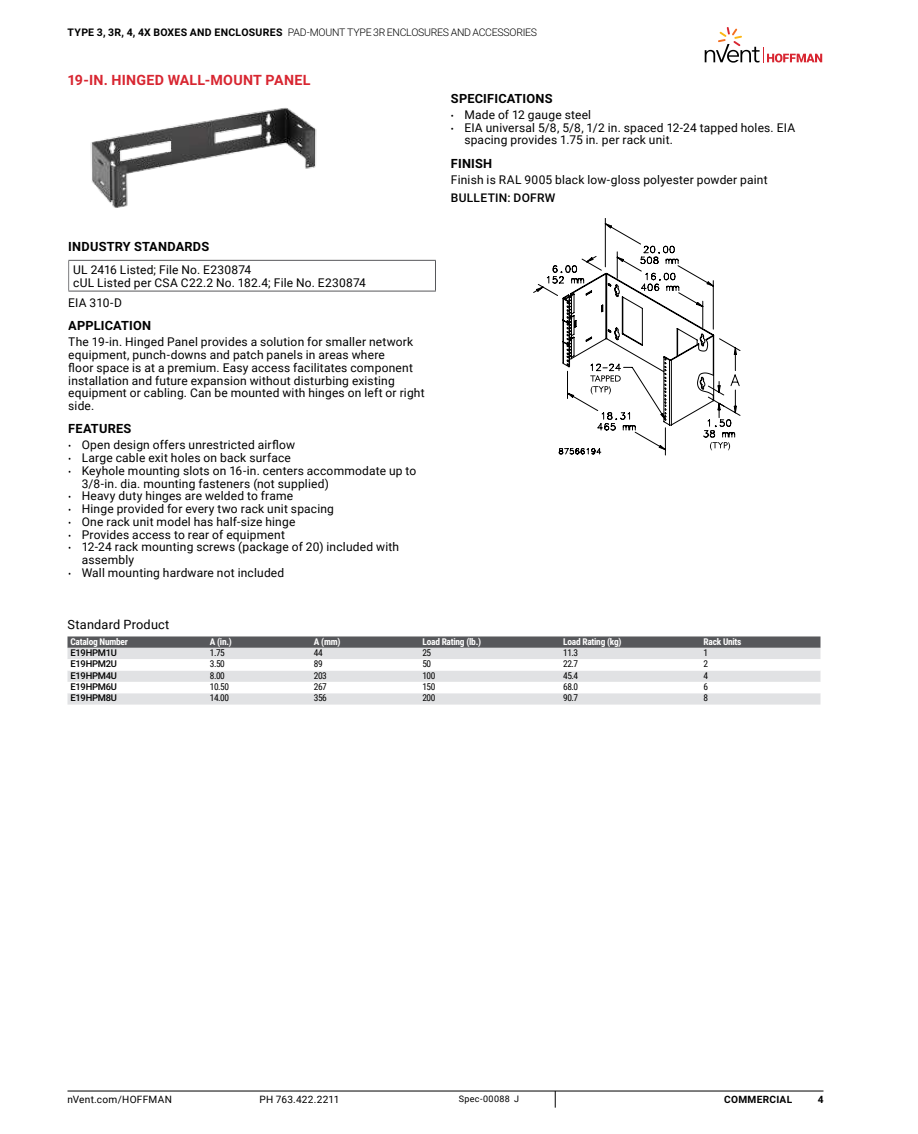
<style>
.page{position:relative;width:918px;height:1134px;background:#fff}
.page>*{position:absolute;margin:0;border:0;box-sizing:border-box;transform-origin:0 0}
.t1{font:700 14.25px "Roboto";letter-spacing:.015em;color:#d82631}
.t2{font:700 12.75px "Roboto";letter-spacing:.02em;color:#000}
.t3{font:12.75px "Roboto";letter-spacing:.015em;color:#000}
.t4{font:12px/12.8px "Roboto";letter-spacing:.015em;color:#000}
.t5{font:500 12px "Roboto";letter-spacing:.02em;color:#000}
.t6{font:300 10.5px "Roboto";letter-spacing:-.025em;color:#000}
.t7{font:10.05px "Roboto";letter-spacing:.025em;color:#000}
.t8{font:700 10.05px "Roboto";letter-spacing:.03em;color:#000}
.t9{font:9.3px "Roboto Condensed";letter-spacing:-.05em;color:#000}
.t10{font:700 9.3px "Roboto Condensed";letter-spacing:-.025em;color:#fff}
.t11{font:500 9.3px "Roboto";letter-spacing:-.025em;color:#000}
.t12{font:9px "Roboto";letter-spacing:.035em;color:#000}
.s1{font-weight:700}
.s2{font-size:9px}
</style>
<div class="page">
<hr style="left:67px;top:1091px;width:756px;height:1px;background:#000">
<svg style="left:555px;top:1091px;width:1px;height:17px"></svg>
<svg style="left:705px;top:27px;width:117px;height:36px"></svg>
<img style="left:90px;top:107px;width:227px;height:101px">
<hr style="left:68px;top:260px;width:368px;height:1px;background:#57585b">
<hr style="left:68px;top:291px;width:368px;height:1px;background:#57585b">
<hr style="left:435px;top:261px;width:1px;height:30px;background:#57585b">
<svg style="left:533px;top:218px;width:208px;height:238px"></svg>
<svg style="left:68px;top:636px;width:752px;height:12px;background:#616265"></svg>
<svg style="left:68px;top:648px;width:752px;height:57px;background:#e2e2e4"></svg>
<svg style="left:68px;top:659px;width:752px;height:34px"></svg>
<p class="t6" style="left:67px;top:27px;width:471px"><span class="s1">TYPE 3, 3R, 4, 4X BOXES AND ENCLOSURES</span> PAD-MOUNT TYPE 3R ENCLOSURES AND ACCESSORIES</p>
<p class="t1" style="left:67px;top:70px;width:245px">19-IN. HINGED WALL-MOUNT PANEL</p>
<p class="t2" style="left:68px;top:242px;width:142px">INDUSTRY STANDARDS</p>
<p class="t4" style="left:73px;top:264px;width:294px">UL 2416 Listed; File No. E230874<br>cUL Listed per CSA C22.2 No. 182.4; File No. E230874</p>
<p class="t4" style="left:68px;top:297px;width:55px">EIA 310-D</p>
<p class="t2" style="left:68px;top:321px;width:84px">APPLICATION</p>
<p class="t4" style="left:68px;top:337px;width:358px">The 19-in. Hinged Panel provides a solution for smaller network equipment, punch-downs and patch panels in areas where<br>floor space is at a premium. Easy access facilitates component installation and future expansion without disturbing existing equipment or cabling. Can be mounted with hinges on left or right side.</p>
<p class="t2" style="left:68px;top:424px;width:65px">FEATURES</p>
<p class="t4" style="left:68px;top:438px;width:228px"><span class="s2">•</span> Open design offers unrestricted airflow</p>
<p class="t4" style="left:68px;top:452px;width:224px"><span class="s2">•</span> Large cable exit holes on back surface</p>
<p class="t4" style="left:82px;top:465px;width:336px;text-indent:-13px"><span class="s2">•</span> Keyhole mounting slots on 16-in. centers accommodate up to<br>3/8-in. dia. mounting fasteners (not supplied)</p>
<p class="t4" style="left:68px;top:491px;width:227px"><span class="s2">•</span> Heavy duty hinges are welded to frame</p>
<p class="t4" style="left:68px;top:503px;width:267px"><span class="s2">•</span> Hinge provided for every two rack unit spacing</p>
<p class="t4" style="left:68px;top:516px;width:229px"><span class="s2">•</span> One rack unit model has half-size hinge</p>
<p class="t4" style="left:68px;top:529px;width:218px"><span class="s2">•</span> Provides access to rear of equipment</p>
<p class="t4" style="left:82px;top:542px;width:319px;text-indent:-13px"><span class="s2">•</span> 12-24 rack mounting screws (package of 20) included with assembly</p>
<p class="t4" style="left:68px;top:567px;width:218px"><span class="s2">•</span> Wall mounting hardware not included</p>
<p class="t2" style="left:451px;top:94px;width:103px">SPECIFICATIONS</p>
<p class="t4" style="left:451px;top:109px;width:142px"><span class="s2">•</span> Made of 12 gauge steel</p>
<p class="t4" style="left:464px;top:122px;width:332px;text-indent:-13px"><span class="s2">•</span> EIA universal 5/8, 5/8, 1/2 in. spaced 12-24 tapped holes. EIA spacing provides 1.75 in. per rack unit.</p>
<p class="t2" style="left:451px;top:159px;width:43px">FINISH</p>
<p class="t4" style="left:451px;top:174px;width:318px">Finish is RAL 9005 black low-gloss polyester powder paint</p>
<p class="t5" style="left:451px;top:194px;width:106px">BULLETIN: DOFRW</p>
<p class="t3" style="left:67px;top:619px;width:103px">Standard Product</p>
<p class="t10" style="left:71px;top:638px;width:59px">Catalog Number</p>
<p class="t10" style="left:210px;top:637px;width:24px">A (in.)</p>
<p class="t10" style="left:314px;top:637px;width:28px">A (mm)</p>
<p class="t10" style="left:423px;top:637px;width:60px">Load Rating (lb.)</p>
<p class="t10" style="left:563px;top:637px;width:60px">Load Rating (kg)</p>
<p class="t10" style="left:704px;top:638px;width:39px">Rack Units</p>
<p class="t11" style="left:71px;top:649px;width:48px">E19HPM1U</p>
<p class="t9" style="left:210px;top:649px;width:16px">1.75</p>
<p class="t9" style="left:314px;top:649px;width:10px">44</p>
<p class="t9" style="left:423px;top:649px;width:10px">25</p>
<p class="t9" style="left:563px;top:649px;width:16px">11.3</p>
<p class="t9" style="left:704px;top:649px;width:6px">1</p>
<p class="t11" style="left:71px;top:661px;width:48px">E19HPM2U</p>
<p class="t9" style="left:210px;top:660px;width:16px">3.50</p>
<p class="t9" style="left:314px;top:660px;width:10px">89</p>
<p class="t9" style="left:423px;top:660px;width:10px">50</p>
<p class="t9" style="left:563px;top:660px;width:16px">22.7</p>
<p class="t9" style="left:704px;top:660px;width:6px">2</p>
<p class="t11" style="left:71px;top:672px;width:48px">E19HPM4U</p>
<p class="t9" style="left:210px;top:672px;width:16px">8.00</p>
<p class="t9" style="left:314px;top:672px;width:14px">203</p>
<p class="t9" style="left:423px;top:672px;width:14px">100</p>
<p class="t9" style="left:563px;top:672px;width:16px">45.4</p>
<p class="t9" style="left:704px;top:672px;width:6px">4</p>
<p class="t11" style="left:71px;top:683px;width:48px">E19HPM6U</p>
<p class="t9" style="left:210px;top:683px;width:21px">10.50</p>
<p class="t9" style="left:314px;top:683px;width:14px">267</p>
<p class="t9" style="left:423px;top:683px;width:14px">150</p>
<p class="t9" style="left:563px;top:683px;width:16px">68.0</p>
<p class="t9" style="left:704px;top:683px;width:6px">6</p>
<p class="t11" style="left:71px;top:695px;width:48px">E19HPM8U</p>
<p class="t9" style="left:210px;top:694px;width:21px">14.00</p>
<p class="t9" style="left:314px;top:694px;width:14px">356</p>
<p class="t9" style="left:423px;top:694px;width:14px">200</p>
<p class="t9" style="left:563px;top:694px;width:16px">90.7</p>
<p class="t9" style="left:704px;top:694px;width:6px">8</p>
<p class="t7" style="left:67px;top:1095px;width:106px">nVent.com/HOFFMAN</p>
<p class="t7" style="left:260px;top:1095px;width:81px">PH 763.422.2211</p>
<p class="t12" style="left:459px;top:1095px;width:62px">Spec-00088 J</p>
<p class="t8" style="left:724px;top:1095px;width:70px">COMMERCIAL</p>
<p class="t8" style="left:818px;top:1095px;width:7px">4</p>
</div>
